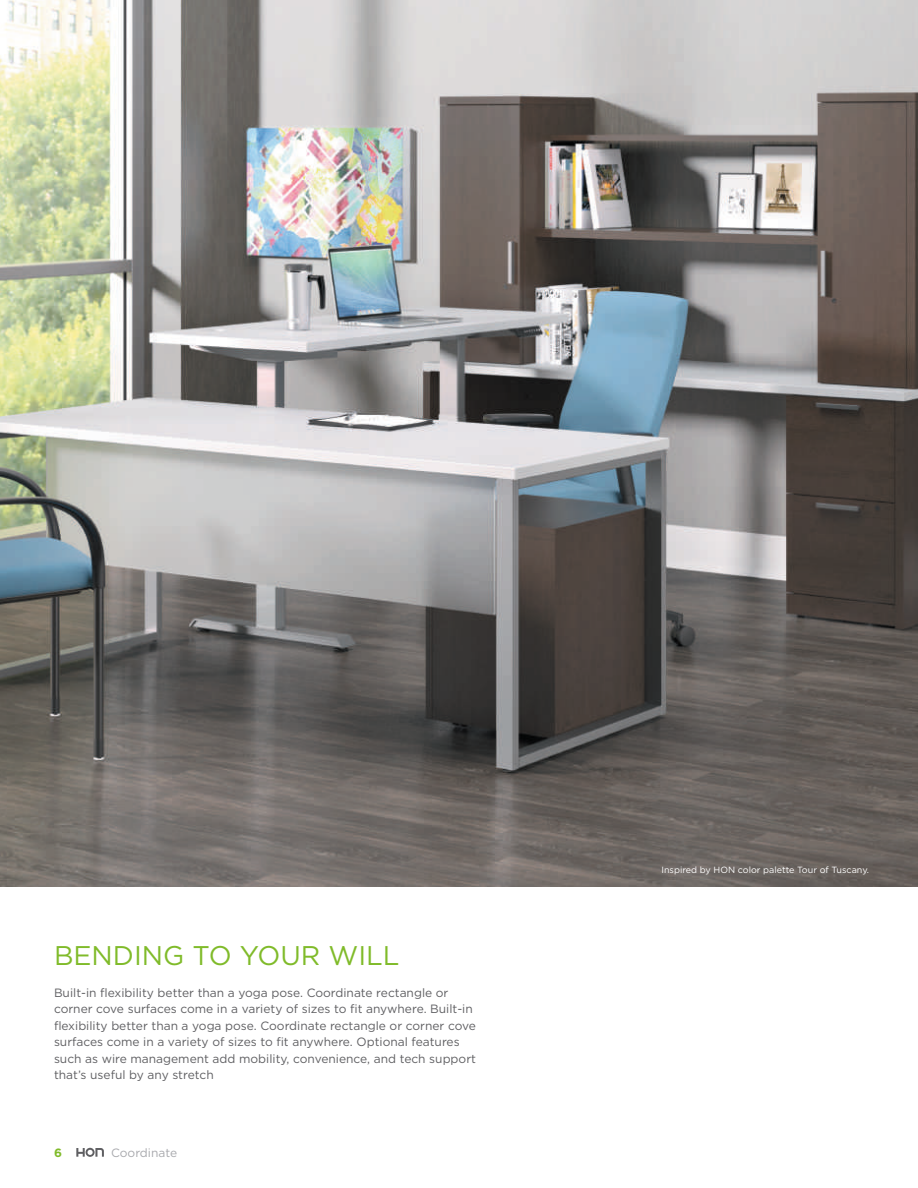
<style>
.page{position:relative;width:918px;height:1188px;background:#fff}
.page>*{position:absolute;margin:0;border:0;box-sizing:border-box;transform-origin:0 0}
.t1{font:27px "Gotham";color:#80bb2a}
.t2{font:12px/16.5px "Gotham";color:#5f5f62}
.t3{font:12px "Gotham";color:#a8a9ad}
.t4{font:700 12px "Gotham";color:#80bb2a}
.t5{font:9px "Gotham";color:#fff}
</style>
<div class="page">
<svg style="left:76px;top:1148px;width:28px;height:9px"></svg>
<img style="left:0;top:0;width:918px;height:887px">
<h1 class="t1" style="left:54px;top:939px;width:347px">BENDING TO YOUR WILL</h1>
<p class="t2" style="left:54px;top:984px;width:424px">Built-in flexibility better than a yoga pose. Coordinate rectangle or corner cove surfaces come in a variety of sizes to fit anywhere. Built-in flexibility better than a yoga pose. Coordinate rectangle or corner cove surfaces come in a variety of sizes to fit anywhere. Optional features such as wire management add mobility, convenience, and tech support that’s useful by any stretch</p>
<p class="t4" style="left:54px;top:1144px;width:9px">6</p>
<p class="t3" style="left:111px;top:1145px;width:68px">Coordinate</p>
<p class="t5" style="left:661px;top:864px;width:209px">Inspired by HON color palette Tour of Tuscany.</p>
</div>
